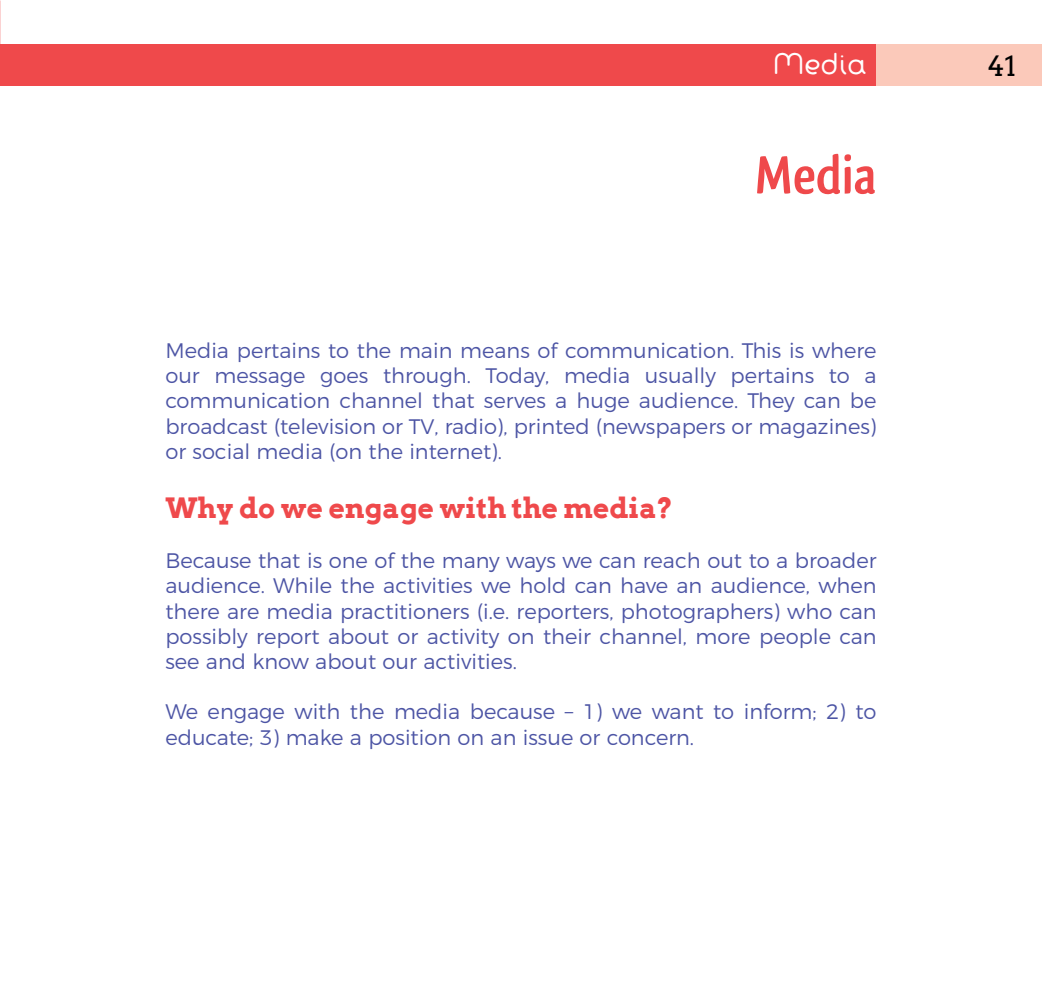
<style>
.page{position:relative;width:1042px;height:993px;background:#fff}
.page>*{position:absolute;margin:0;border:0;box-sizing:border-box;transform-origin:0 0}
.t1{font:700 56px "Qlassik";color:#ef494b}
.t2{font:700 28px "Arvo";color:#ef494b}
.t3{font:28px "Arvo";color:#000}
.t4{font:26.25px "Fabada";color:#fff}
.t5{font:300 21px/25.2px "Montserrat";color:#4d55a5;text-align:justify}
</style>
<div class="page">
<div style="left:0;top:45px;width:1042px;height:41px;background:#ef494b"></div>
<hr style="left:0;top:45px;width:1px;height:41px;background:#3e51a3">
<div style="left:876px;top:45px;width:166px;height:41px;background:#fbc9ba"></div>
<p class="t4" style="left:773px;top:47px;width:95px">Media</p>
<h1 class="t1" style="left:755px;top:142px;width:123px">Media</h1>
<p class="t5" style="left:165px;top:336px;width:713px">Media pertains to the main means of communication. This is where our message goes through. Today, media usually pertains to a communication channel that serves a huge audience. They can be broadcast (television or TV, radio), printed (newspapers or magazines) or social media (on the internet).</p>
<h2 class="t2" style="left:165px;top:490px;width:509px">Why do we engage with the media?</h2>
<p class="t5" style="left:165px;top:546px;width:713px">Because that is one of the many ways we can reach out to a broader audience. While the activities we hold can have an audience, when there are media practitioners (i.e. reporters, photographers) who can possibly report about or activity on their channel, more people can see and know about our activities.</p>
<p class="t5" style="left:165px;top:697px;width:712px">We engage with the media because – 1) we want to inform; 2) to educate; 3) make a position on an issue or concern.</p>
<h2 class="t3" style="left:987px;top:49px;width:30px">41</h2>
</div>
